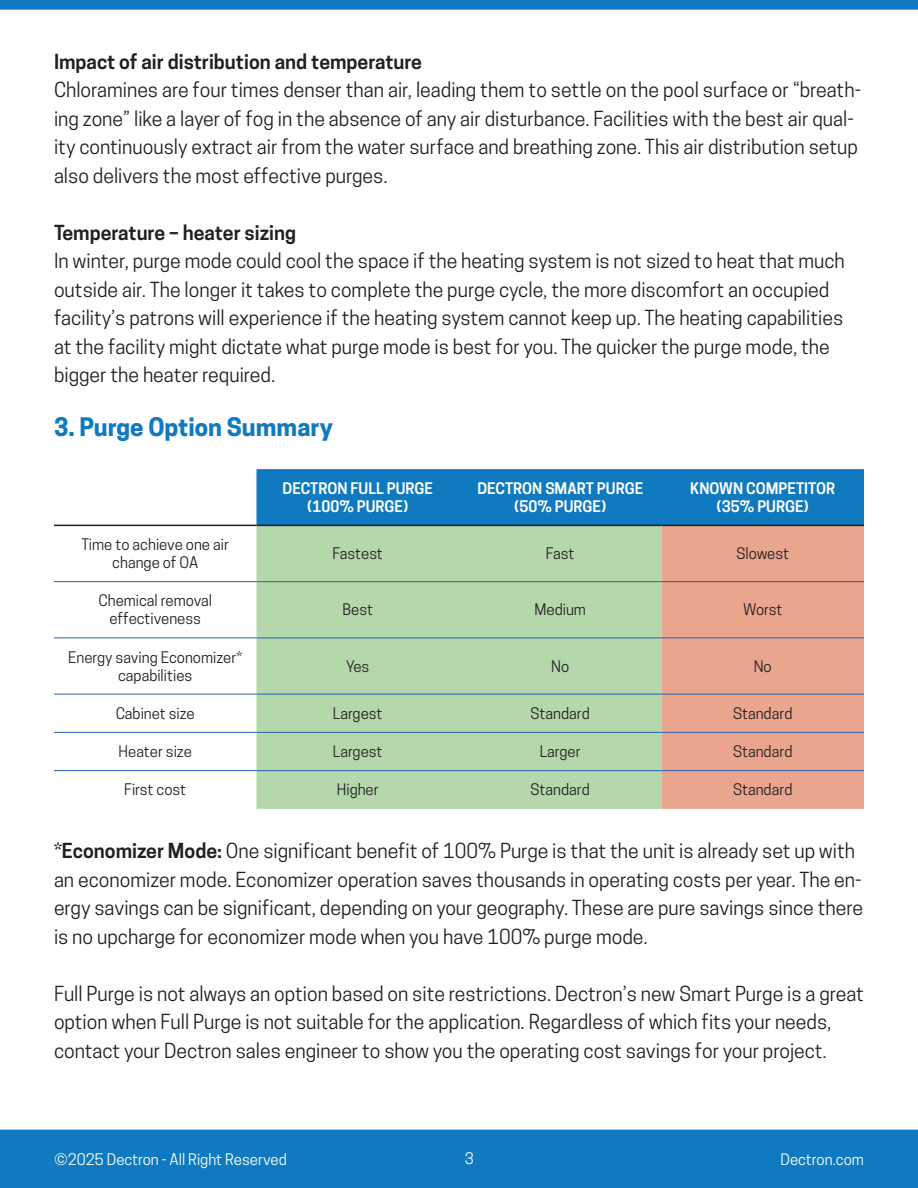
<style>
.page{position:relative;width:918px;height:1188px;background:#fff}
.page>*{position:absolute;margin:0;border:0;box-sizing:border-box;transform-origin:0 0}
.t1{font:700 24px "Cooper Hewitt";color:#107ac0}
.t2{font:19.5px/28.5px "Cooper Hewitt";color:#231f20}
.t3{font:600 19.5px "Cooper Hewitt";color:#231f20}
.t4{font:15px/18px "Cooper Hewitt";color:#231f20;text-align:center}
.t5{font:600 15px/18px "Cooper Hewitt";color:#fff;text-align:center}
.t6{font:15px "Cooper Hewitt";color:#fff}
.s1{font-weight:600}
</style>
<div class="page">
<div style="left:256px;top:469px;width:608px;height:56px;background:#107ac0"></div>
<div style="left:256px;top:526px;width:406px;height:283px;background:#b5d7ac"></div>
<div style="left:662px;top:526px;width:202px;height:283px;background:#eaa58e"></div>
<hr style="left:54px;top:581px;width:202px;height:1px;background:#2960ad">
<hr style="left:256px;top:581px;width:203px;height:1px;background:#2960ad">
<hr style="left:459px;top:581px;width:203px;height:1px;background:#2960ad">
<hr style="left:662px;top:581px;width:202px;height:1px;background:#2960ad">
<hr style="left:54px;top:638px;width:202px;height:1px;background:#2960ad">
<hr style="left:256px;top:638px;width:203px;height:1px;background:#2960ad">
<hr style="left:459px;top:638px;width:203px;height:1px;background:#2960ad">
<hr style="left:662px;top:638px;width:202px;height:1px;background:#2960ad">
<hr style="left:54px;top:694px;width:202px;height:1px;background:#2960ad">
<hr style="left:256px;top:694px;width:203px;height:1px;background:#2960ad">
<hr style="left:459px;top:694px;width:203px;height:1px;background:#2960ad">
<hr style="left:662px;top:694px;width:202px;height:1px;background:#2960ad">
<hr style="left:54px;top:732px;width:202px;height:1px;background:#2960ad">
<hr style="left:256px;top:732px;width:203px;height:1px;background:#2960ad">
<hr style="left:459px;top:732px;width:203px;height:1px;background:#2960ad">
<hr style="left:662px;top:732px;width:202px;height:1px;background:#2960ad">
<hr style="left:54px;top:770px;width:202px;height:1px;background:#2960ad">
<hr style="left:256px;top:770px;width:203px;height:1px;background:#2960ad">
<hr style="left:459px;top:770px;width:203px;height:1px;background:#2960ad">
<hr style="left:662px;top:770px;width:202px;height:1px;background:#2960ad">
<hr style="left:256px;top:525px;width:203px;height:1px;background:#231f20">
<hr style="left:459px;top:525px;width:203px;height:1px;background:#231f20">
<hr style="left:662px;top:525px;width:202px;height:1px;background:#231f20">
<hr style="left:54px;top:525px;width:202px;height:1px;background:#231f20">
<div style="left:1px;top:1130px;width:916px;height:58px;background:#107ac0"></div>
<div style="left:1px;top:1px;width:916px;height:8px;background:#107ac0"></div>
<div style="left:0;top:0;width:918px;height:10px;border:2px solid #107ac0"></div>
<p class="t3" style="left:54px;top:50px;width:370px">Impact of air distribution and temperature</p>
<p class="t2" style="left:54px;top:76px;width:809px">Chloramines are four times denser than air, leading them to settle on the pool surface or “breath&shy;ing zone” like a layer of fog in the absence of any air disturbance. Facilities with the best air qual&shy;ity continuously extract air from the water surface and breathing zone. This air distribution setup also delivers the most effective purges.</p>
<p class="t3" style="left:54px;top:221px;width:244px">Temperature – heater sizing</p>
<p class="t2" style="left:54px;top:247px;width:792px">In winter, purge mode could cool the space if the heating system is not sized to heat that much outside air. The longer it takes to complete the purge cycle, the more discomfort an occupied facility’s patrons will experience if the heating system cannot keep up. The heating capabilities at the facility might dictate what purge mode is best for you. The quicker the purge mode, the bigger the heater required.</p>
<p class="t1" style="left:54px;top:413px;width:280px">3. Purge Option Summary</p>
<p class="t5" style="left:283px;top:479px;width:152px">DECTRON FULL PURGE (100% PURGE)</p>
<p class="t5" style="left:477px;top:479px;width:167px">DECTRON SMART PURGE (50% PURGE)</p>
<p class="t5" style="left:690px;top:479px;width:146px">KNOWN COMPETITOR (35% PURGE)</p>
<p class="t4" style="left:82px;top:536px;width:149px">Time to achieve one air change of OA</p>
<p class="t4" style="left:333px;top:545px;width:52px">Fastest</p>
<p class="t4" style="left:546px;top:545px;width:30px">Fast</p>
<p class="t4" style="left:736px;top:545px;width:54px">Slowest</p>
<p class="t4" style="left:98px;top:592px;width:115px">Chemical removal effectiveness</p>
<p class="t4" style="left:342px;top:601px;width:32px">Best</p>
<p class="t4" style="left:534px;top:601px;width:53px">Medium</p>
<p class="t4" style="left:743px;top:601px;width:41px">Worst</p>
<p class="t4" style="left:68px;top:648px;width:175px">Energy saving Economizer* capabilities</p>
<p class="t4" style="left:346px;top:657px;width:25px">Yes</p>
<p class="t4" style="left:551px;top:657px;width:20px">No</p>
<p class="t4" style="left:754px;top:657px;width:20px">No</p>
<p class="t4" style="left:116px;top:704px;width:81px">Cabinet size</p>
<p class="t4" style="left:333px;top:704px;width:51px">Largest</p>
<p class="t4" style="left:531px;top:704px;width:61px">Standard</p>
<p class="t4" style="left:733px;top:704px;width:61px">Standard</p>
<p class="t4" style="left:119px;top:743px;width:75px">Heater size</p>
<p class="t4" style="left:333px;top:743px;width:51px">Largest</p>
<p class="t4" style="left:540px;top:743px;width:42px">Larger</p>
<p class="t4" style="left:733px;top:743px;width:61px">Standard</p>
<p class="t4" style="left:124px;top:781px;width:63px">First cost</p>
<p class="t4" style="left:337px;top:781px;width:43px">Higher</p>
<p class="t4" style="left:531px;top:781px;width:61px">Standard</p>
<p class="t4" style="left:733px;top:781px;width:61px">Standard</p>
<p class="t2" style="left:54px;top:837px;width:811px"><span class="s1">*Economizer Mode:</span> One significant benefit of 100% Purge is that the unit is already set up with an economizer mode. Economizer operation saves thousands in operating costs per year. The en&shy;ergy savings can be significant, depending on your geography. These are pure savings since there is no upcharge for economizer mode when you have 100% purge mode.</p>
<p class="t2" style="left:54px;top:979px;width:812px">Full Purge is not always an option based on site restrictions. Dectron’s new Smart Purge is a great option when Full Purge is not suitable for the application. Regardless of which fits your needs, contact your Dectron sales engineer to show you the operating cost savings for your project.</p>
<p class="t6" style="left:54px;top:1150px;width:234px">©2025 Dectron - All Right Reserved</p>
<p class="t6" style="left:465px;top:1150px;width:10px">3</p>
<p class="t6" style="left:781px;top:1150px;width:85px">Dectron.com</p>
</div>
